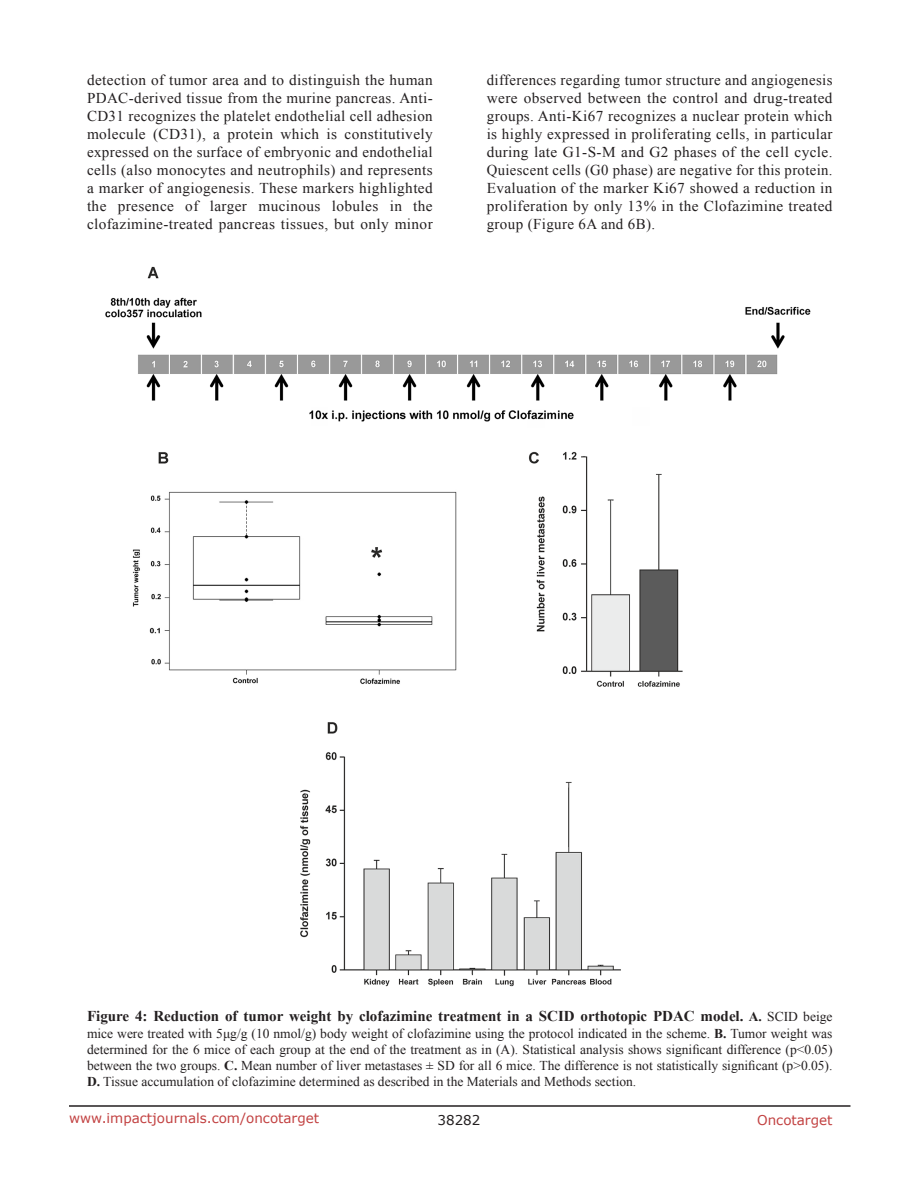
<style>
.page{position:relative;width:918px;height:1188px;background:#fff}
.page>*{position:absolute;margin:0;border:0;box-sizing:border-box;transform-origin:0 0}
.BodyText{font:15px/18px "Times New Roman";letter-spacing:.025em;color:#231f20;text-align:justify}
.figuretext{font:700 15px "Times New Roman";color:#231f20}
.figuretext-2{font:13.5px/16.2px "Times New Roman";color:#231f20;text-align:justify}
.t1{font:13.5px "Verdana";color:#c24141}
.t2{font:13.5px "Verdana";color:#231f20}
.s1{font-size:13.5px}
.s2{font-weight:400;font-size:13.5px}
.s3{font-weight:700}
</style>
<div class="page">
<hr style="left:69px;top:1105px;width:781px;height:2px;background:#231f20">
<img style="left:105px;top:266px;width:706px;height:721px">
<p class="BodyText" style="left:87px;top:71px;width:347px">detection of tumor area and to distinguish the human PDAC-derived tissue from the murine pancreas. Anti-CD31 recognizes the platelet endothelial cell adhesion molecule (CD31), a protein which is constitutively expressed on the surface of embryonic and endothelial cells (also monocytes and neutrophils) and represents a marker of angiogenesis. These markers highlighted the presence of larger mucinous lobules in the clofazimine-treated pancreas tissues, but only minor</p>
<p class="BodyText" style="left:487px;top:71px;width:347px">differences regarding tumor structure and angiogenesis were observed between the control and drug-treated groups. Anti-Ki67 recognizes a nuclear protein which is highly expressed in proliferating cells, in particular during late G1-S-M and G2 phases of the cell cycle.<br>Quiescent cells (G0 phase) are negative for this protein.<br>Evaluation of the marker Ki67 showed a reduction in proliferation by only 13% in the Clofazimine treated group (Figure 6A and 6B).</p>
<p class="figuretext" style="left:87px;top:1006px;width:747px">Figure 4: Reduction of tumor weight by clofazimine treatment in a SCID orthotopic PDAC model. <span class="s1">A.</span> <span class="s2">SCID beige</span></p>
<p class="figuretext-2" style="left:87px;top:1025px;width:747px">mice were treated with 5μg/g (10 nmol/g) body weight of clofazimine using the protocol indicated in the scheme. <span class="s3">B.</span> Tumor weight was determined for the 6 mice of each group at the end of the treatment as in (A). Statistical analysis shows significant difference (p&lt;0.05) between the two groups. <span class="s3">C.</span> Mean number of liver metastases ± SD for all 6 mice. The difference is not statistically significant (p&gt;0.05).<br><span class="s3">D.</span> Tissue accumulation of clofazimine determined as described in the Materials and Methods section.</p>
<p class="t1" style="left:69px;top:1109px;width:252px">www.impactjournals.com/oncotarget</p>
<p class="t2" style="left:438px;top:1111px;width:44px">38282</p>
<p class="t1" style="left:757px;top:1111px;width:77px">Oncotarget</p>
</div>
